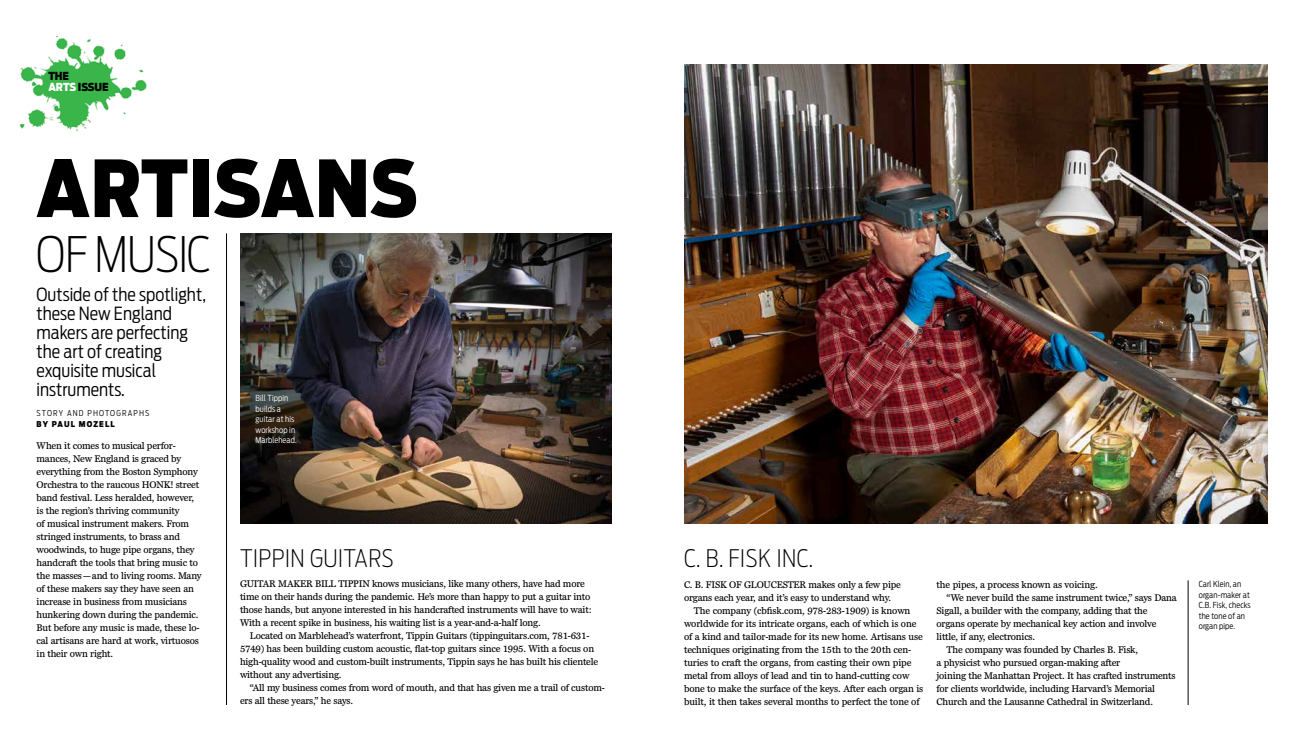
<style>
.page{position:relative;width:1296px;height:756px;background:#fff}
.page>*{position:absolute;margin:0;border:0;box-sizing:border-box;transform-origin:0 0}
.t1{font:900 77.8px "Antenna Cond";letter-spacing:.005em;color:#000}
.t2{font:200 48.5px "Antenna Cond";letter-spacing:-.015em;color:#000}
.t3{font:200 24px "Antenna Cond";letter-spacing:.02em;color:#000}
.t4{font:300 18px/19px "Antenna Cond";color:#000}
.t5{font:900 11px/11px "Antenna Cond";letter-spacing:-.005em;color:#000}
.t6{font:9px/13px "Miller Globe Text";letter-spacing:-.02em;color:#000}
.t7{font:300 8.2px/10.5px "Antenna Cond";letter-spacing:.01em;color:#000}
.t8{font:300 8.2px/10.5px "Antenna Cond";letter-spacing:.01em;color:#fff}
.t9{font:300 8px "Antenna Cond";letter-spacing:.15em;color:#000}
.t10{font:900 8px "Antenna Cond";letter-spacing:.15em;color:#000}
.s1{color:#fff}
</style>
<div class="page">
<img style="left:19px;top:36px;width:128px;height:94px">
<img style="left:684px;top:64px;width:584px;height:459px">
<hr style="left:1188px;top:580px;width:1px;height:125px;background:#000">
<hr style="left:226px;top:233px;width:1px;height:472px;background:#000">
<img style="left:240px;top:233px;width:372px;height:290px">
<p class="t5" style="left:48px;top:71px;width:62px">THE<br><span class="s1">ARTS</span> ISSUE</p>
<h1 class="t1" style="left:36px;top:135px;width:383px">ARTISANS</h1>
<h2 class="t2" style="left:36px;top:224px;width:176px">OF MUSIC</h2>
<h3 class="t4" style="left:37px;top:284px;width:171px">Outside of the spotlight, these New England makers are perfecting the art of creating exquisite musical instruments.</h3>
<p class="t9" style="left:37px;top:408px;width:114px">STORY AND PHOTOGRAPHS</p>
<p class="t10" style="left:37px;top:418px;width:80px">BY PAUL MOZELL</p>
<p class="t6" style="left:37px;top:439px;width:167px">When it comes to musical perfor&shy;mances, New England is graced by everything from the Boston Symphony Orchestra to the raucous HONK! street band festival. Less heralded, however, is the region’s thriving community<br>of musical instrument makers. From stringed instruments, to brass and woodwinds, to huge pipe organs, they handcraft the tools that bring music to the masses—and to living rooms. Many of these makers say they have seen an increase in business from musicians hunkering down during the pandemic.<br>But before any music is made, these lo&shy;cal artisans are hard at work, virtuosos in their own right.</p>
<p class="t8" style="left:256px;top:393px;width:43px">Bill Tippin builds a guitar at his workshop in<br>Marblehead.</p>
<h3 class="t3" style="left:240px;top:544px;width:155px">TIPPIN GUITARS</h3>
<p class="t6" style="left:240px;top:577px;width:353px">GUITAR MAKER BILL TIPPIN knows musicians, like many others, have had more time on their hands during the pandemic. He’s more than happy to put a guitar into those hands, but anyone interested in his handcrafted instruments will have to wait:<br>With a recent spike in business, his waiting list is a year-and-a-half long.</p>
<p class="t6" style="left:240px;top:629px;width:360px;text-indent:10px">Located on Marblehead’s waterfront, Tippin Guitars (tippinguitars.com, 781-631- 5749) has been building custom acoustic, flat-top guitars since 1995. With a focus on high-quality wood and custom-built instruments, Tippin says he has built his clientele without any advertising.</p>
<p class="t6" style="left:240px;top:681px;width:366px;text-indent:10px">“All my business comes from word of mouth, and that has given me a trail of custom&shy;ers all these years,” he says.</p>
<h3 class="t3" style="left:684px;top:544px;width:131px">C. B. FISK INC.</h3>
<p class="t6" style="left:684px;top:578px;width:218px">C. B. FISK OF GLOUCESTER makes only a few pipe organs each year, and it’s easy to understand why.</p>
<p class="t6" style="left:684px;top:604px;width:241px;text-indent:10px">The company (cbfisk.com, 978-283-1909) is known worldwide for its intricate organs, each of which is one of a kind and tailor-made for its new home. Artisans use techniques originating from the 15th to the 20th cen&shy;turies to craft the organs, from casting their own pipe metal from alloys of lead and tin to hand-cutting cow bone to make the surface of the keys. After each organ is built, it then takes several months to perfect the tone of</p>
<p class="t6" style="left:937px;top:578px;width:163px">the pipes, a process known as voicing.</p>
<p class="t6" style="left:947px;top:591px;width:232px">“We never build the same instrument twice,” says Dana</p>
<p class="t6" style="left:937px;top:604px;width:212px">Sigall, a builder with the company, adding that the</p>
<p class="t6" style="left:937px;top:617px;width:221px">organs operate by mechanical key action and involve</p>
<p class="t6" style="left:937px;top:630px;width:100px">little, if any, electronics.</p>
<p class="t6" style="left:947px;top:643px;width:193px">The company was founded by Charles B. Fisk,</p>
<p class="t6" style="left:937px;top:656px;width:185px">a physicist who pursued organ-making after</p>
<p class="t6" style="left:937px;top:669px;width:241px">joining the Manhattan Project. It has crafted instruments</p>
<p class="t6" style="left:937px;top:682px;width:220px">for clients worldwide, including Harvard’s Memorial</p>
<p class="t6" style="left:937px;top:695px;width:218px">Church and the Lausanne Cathedral in Switzerland.</p>
<p class="t7" style="left:1199px;top:579px;width:53px">Carl Klein, an organ-maker at<br>C.B. Fisk, checks the tone of an organ pipe.</p>
</div>
